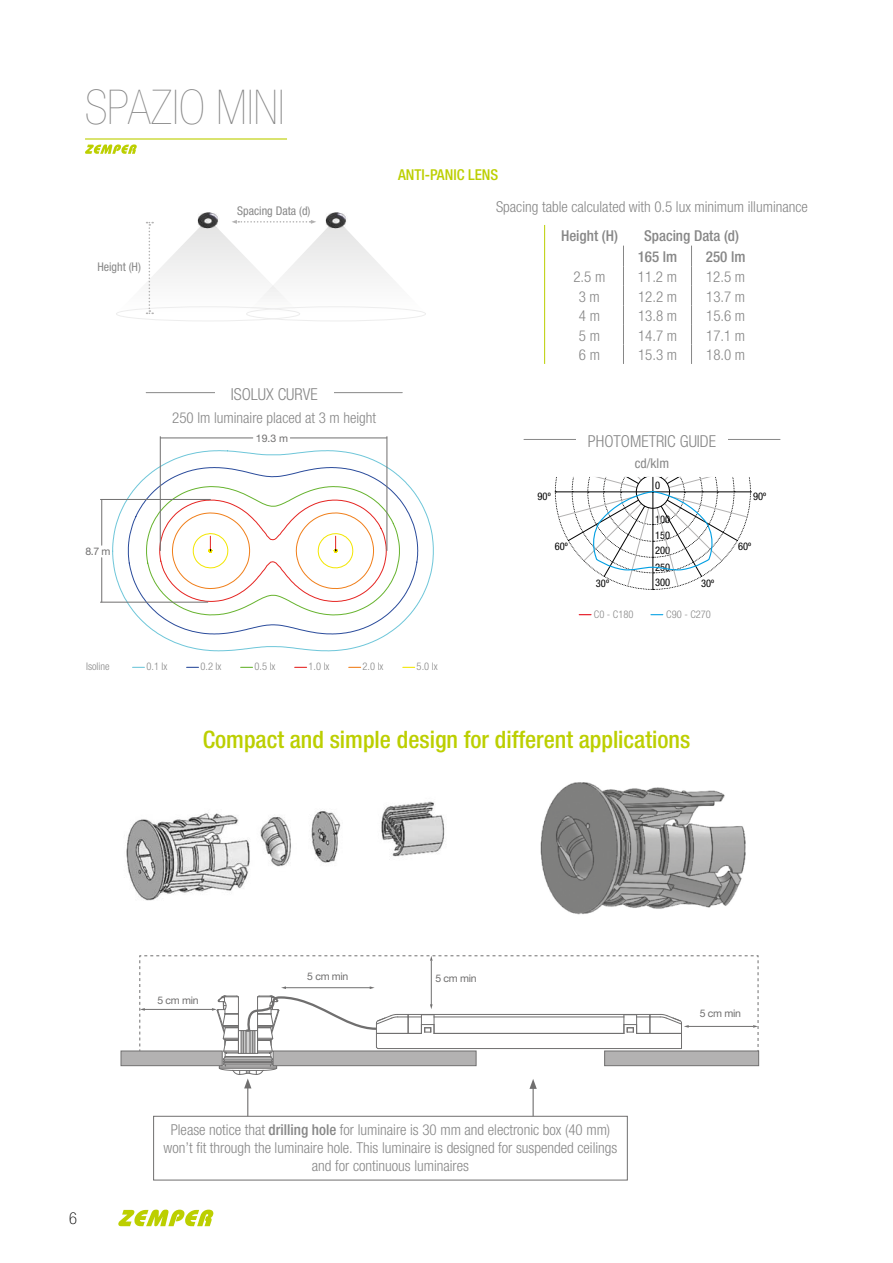
<style>
.page{position:relative;width:893px;height:1263px;background:#fff}
.page>*{position:absolute;margin:0;border:0;box-sizing:border-box;transform-origin:0 0}
.t1{font:900 condensed 48px "Helvetica Neue";color:#878787}
.t2{font:500 condensed 24px "Helvetica Neue";color:#bccf00}
.t3{font:300 condensed 16.5px "Helvetica Neue";color:#878787}
.t4{font:100 condensed 16.5px "Helvetica Neue LT Std";color:#000}
.t5{font:15px/18px "Helvetica Neue LT 47 Lt Cn";color:#878787;text-align:center}
.t6{font:300 condensed 15px "Helvetica Neue";color:#878787}
.t7{font:500 condensed 15px/20.7px "Helvetica Neue";color:#878787}
.t8{font:500 condensed 15px "Helvetica Neue";color:#bccf00}
.t9{font:13.5px "Helvetica Neue LT 57 Cn";color:#878787}
.t10{font:condensed 12px "Helvetica Neue";color:#878787}
.t11{font:300 condensed 10.5px "Helvetica Neue";color:#878787}
.t12{font:condensed 10.5px "Helvetica Neue";color:#000}
.t13{font:10.5px "Helvetica Neue LT 55 Rm";letter-spacing:-.03em;color:#706f6f}
.s1{font-family:"Helvetica Neue LT 67 Md Cn"}
</style>
<div class="page">
<svg style="left:118px;top:1209px;width:95px;height:17px"></svg>
<hr style="left:524px;top:439px;width:256px;height:1px;background:#878787">
<div style="left:576px;top:433px;width:152px;height:17px;background:#fff"></div>
<hr style="left:146px;top:392px;width:256px;height:1px;background:#878787">
<div style="left:215px;top:387px;width:119px;height:17px;background:#fff"></div>
<img style="left:197px;top:212px;width:21px;height:8px">
<img style="left:325px;top:212px;width:21px;height:8px">
<div style="left:116px;top:306px;width:184px;height:15px;border:1px solid #ededed;border-radius:50%"></div>
<div style="left:246px;top:306px;width:180px;height:15px;border:1px solid #ededed;border-radius:50%"></div>
<svg style="left:116px;top:220px;width:310px;height:94px"></svg>
<svg style="left:241px;top:667px;width:12px;height:1px"></svg>
<svg style="left:295px;top:667px;width:12px;height:1px"></svg>
<svg style="left:349px;top:667px;width:12px;height:1px"></svg>
<svg style="left:403px;top:667px;width:12px;height:1px"></svg>
<svg style="left:579px;top:614px;width:12px;height:1px"></svg>
<svg style="left:651px;top:614px;width:12px;height:1px"></svg>
<hr style="left:247px;top:1086px;width:1px;height:33px;background:#706f6f">
<hr style="left:533px;top:1086px;width:1px;height:33px;background:#706f6f">
<div style="left:153px;top:1116px;width:475px;height:64px;background:#fff;border:1px solid #706f6f"></div>
<svg style="left:112px;top:450px;width:322px;height:202px"></svg>
<svg style="left:128px;top:467px;width:290px;height:168px"></svg>
<svg style="left:146px;top:486px;width:254px;height:130px"></svg>
<hr style="left:290px;top:438px;width:97px;height:1px;background:#706f6f">
<hr style="left:160px;top:438px;width:93px;height:1px;background:#706f6f">
<hr style="left:387px;top:437px;width:1px;height:114px;background:#706f6f">
<hr style="left:160px;top:437px;width:1px;height:114px;background:#706f6f">
<hr style="left:101px;top:500px;width:1px;height:45px;background:#706f6f">
<hr style="left:101px;top:558px;width:1px;height:44px;background:#706f6f">
<hr style="left:100px;top:499px;width:110px;height:1px;background:#706f6f">
<hr style="left:100px;top:602px;width:108px;height:1px;background:#706f6f">
<hr style="left:85px;top:138px;width:202px;height:2px;background:#bccf00">
<svg style="left:85px;top:144px;width:52px;height:10px"></svg>
<svg style="left:555px;top:477px;width:196px;height:113px"></svg>
<hr style="left:544px;top:225px;width:1px;height:139px;background:#bccf00">
<svg style="left:623px;top:246px;width:1px;height:118px"></svg>
<svg style="left:691px;top:246px;width:1px;height:118px"></svg>
<img style="left:126px;top:801px;width:319px;height:100px">
<img style="left:540px;top:782px;width:206px;height:133px">
<svg style="left:139px;top:955px;width:620px;height:134px"></svg>
<div style="left:121px;top:1050px;width:102px;height:16px;background:#b3b2b2;border:1px solid #706f6f"></div>
<div style="left:273px;top:1050px;width:203px;height:16px;background:#b3b2b2;border:1px solid #706f6f"></div>
<div style="left:604px;top:1050px;width:155px;height:16px;background:#b3b2b2;border:1px solid #706f6f"></div>
<h1 class="t1" style="left:85px;top:81px;width:201px">SPAZIO MINI</h1>
<p class="t10" style="left:97px;top:260px;width:45px">Height (H)</p>
<p class="t10" style="left:237px;top:204px;width:75px">Spacing Data (d)</p>
<p class="t13" style="left:85px;top:545px;width:27px">8.7 m</p>
<p class="t3" style="left:231px;top:384px;width:89px">ISOLUX CURVE</p>
<p class="t6" style="left:172px;top:409px;width:205px">250 lm luminaire placed at 3 m height</p>
<p class="t13" style="left:256px;top:432px;width:34px">19.3 m</p>
<p class="t8" style="left:398px;top:165px;width:102px">ANTI-PANIC LENS</p>
<p class="t6" style="left:496px;top:198px;width:313px">Spacing table calculated with 0.5 lux minimum illuminance</p>
<p class="t7" style="left:561px;top:225px;width:58px">Height (H)</p>
<p class="t7" style="left:638px;top:225px;width:103px;text-indent:6px">Spacing Data (d)<br>165 lm</p>
<p class="t7" style="left:706px;top:246px;width:41px">250 lm</p>
<p class="t6" style="left:573px;top:268px;width:33px">2.5 m</p>
<p class="t6" style="left:638px;top:268px;width:41px">11.2 m</p>
<p class="t6" style="left:706px;top:268px;width:41px">12.5 m</p>
<p class="t6" style="left:579px;top:288px;width:23px">3 m</p>
<p class="t6" style="left:638px;top:288px;width:41px">12.2 m</p>
<p class="t6" style="left:706px;top:288px;width:41px">13.7 m</p>
<p class="t6" style="left:579px;top:307px;width:23px">4 m</p>
<p class="t6" style="left:638px;top:307px;width:41px">13.8 m</p>
<p class="t6" style="left:706px;top:307px;width:41px">15.6 m</p>
<p class="t6" style="left:579px;top:327px;width:23px">5 m</p>
<p class="t6" style="left:638px;top:327px;width:41px">14.7 m</p>
<p class="t6" style="left:706px;top:327px;width:41px">17.1 m</p>
<p class="t6" style="left:579px;top:346px;width:23px">6 m</p>
<p class="t6" style="left:638px;top:346px;width:41px">15.3 m</p>
<p class="t6" style="left:706px;top:346px;width:41px">18.0 m</p>
<p class="t3" style="left:588px;top:431px;width:130px">PHOTOMETRIC GUIDE</p>
<p class="t9" style="left:635px;top:455px;width:36px">cd/klm</p>
<p class="t12" style="left:655px;top:479px;width:7px">0</p>
<p class="t12" style="left:538px;top:490px;width:15px">90º</p>
<p class="t12" style="left:753px;top:490px;width:15px">90º</p>
<p class="t12" style="left:655px;top:513px;width:17px">100</p>
<p class="t12" style="left:655px;top:529px;width:17px">150</p>
<p class="t12" style="left:555px;top:540px;width:15px">60º</p>
<p class="t12" style="left:738px;top:540px;width:15px">60º</p>
<p class="t12" style="left:655px;top:544px;width:17px">200</p>
<p class="t12" style="left:655px;top:561px;width:17px">250</p>
<p class="t12" style="left:655px;top:576px;width:17px">300</p>
<p class="t12" style="left:596px;top:577px;width:15px">30º</p>
<p class="t12" style="left:701px;top:577px;width:15px">30º</p>
<p class="t11" style="left:594px;top:608px;width:41px">C0 - C180</p>
<p class="t11" style="left:666px;top:608px;width:46px">C90 - C270</p>
<p class="t11" style="left:86px;top:660px;width:25px">Isoline</p>
<p class="t11" style="left:146px;top:660px;width:22px">0.1 lx</p>
<p class="t11" style="left:200px;top:660px;width:22px">0.2 lx</p>
<p class="t11" style="left:255px;top:660px;width:22px">0.5 lx</p>
<p class="t11" style="left:309px;top:660px;width:22px">1.0 lx</p>
<p class="t11" style="left:363px;top:660px;width:22px">2.0 lx</p>
<p class="t11" style="left:417px;top:660px;width:22px">5.0 lx</p>
<h2 class="t2" style="left:203px;top:725px;width:489px">Compact and simple design for different applications</h2>
<p class="t4" style="left:69px;top:1209px;width:9px">6</p>
<p class="t13" style="left:158px;top:994px;width:43px">5 cm min</p>
<p class="t13" style="left:307px;top:970px;width:43px">5 cm min</p>
<p class="t13" style="left:435px;top:972px;width:43px">5 cm min</p>
<p class="t5" style="left:164px;top:1121px;width:455px">Please notice that <span class="s1">drilling hole</span> for luminaire is 30 mm and electronic box (40 mm) won’t fit through the luminaire hole. This luminaire is designed for suspended ceilings and for continuous luminaires</p>
<p class="t13" style="left:700px;top:1006px;width:43px">5 cm min</p>
</div>
